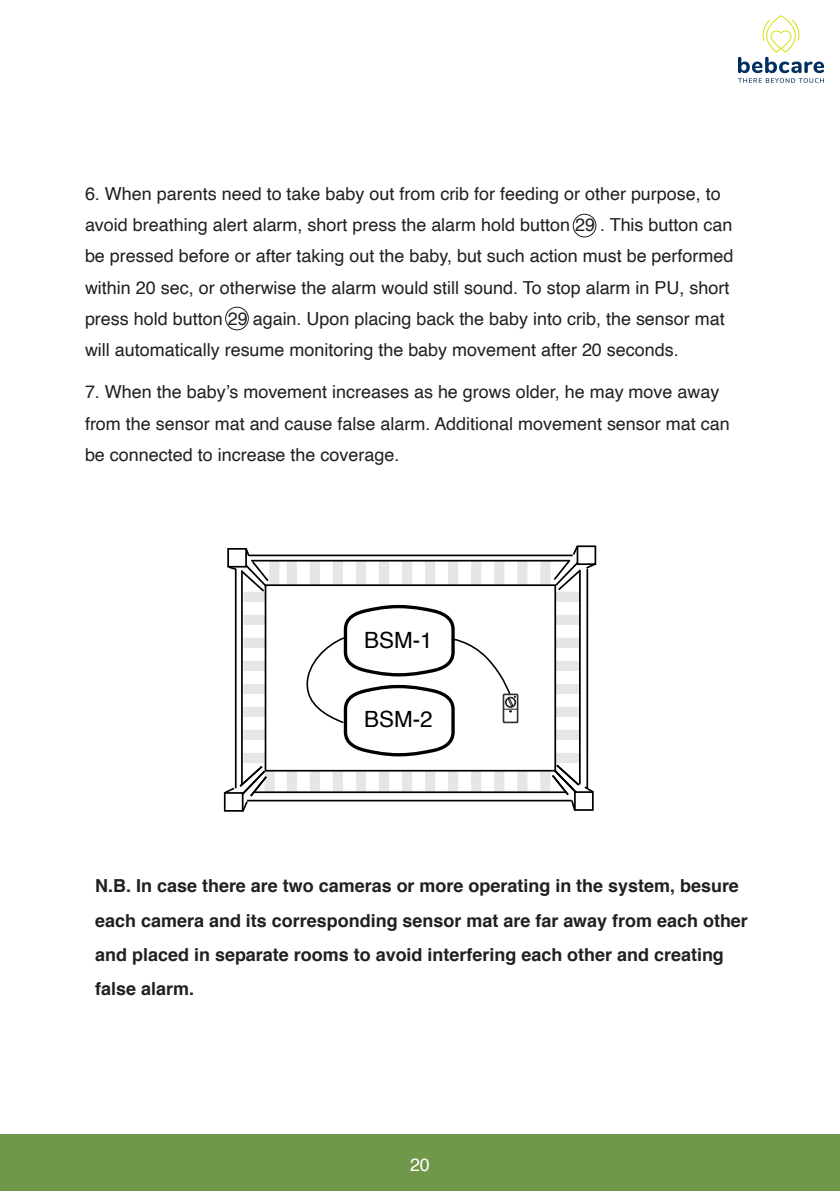
<style>
.page{position:relative;width:840px;height:1191px;background:#fff}
.page>*{position:absolute;margin:0;border:0;box-sizing:border-box;transform-origin:0 0}
.t1{font:22.4px "Helvetica";color:#000}
.t2{font:18px/31.2px "Helvetica";color:#231f20}
.t3{font:700 18px/34px "Helvetica";color:#231f20}
.t4{font:17.8px "Helvetica";color:#fff}
</style>
<div class="page">
<div style="left:0;top:1134px;width:839px;height:57px;background:#70984b"></div>
<div style="left:548px;top:592px;width:30px;height:10px;background:#e6e6e5"></div>
<div style="left:243px;top:592px;width:31px;height:10px;background:#e6e6e5"></div>
<div style="left:264px;top:584px;width:292px;height:187px;background:#fff;border:2px solid #000"></div>
<svg style="left:227px;top:545px;width:370px;height:48px"></svg>
<hr style="left:249px;top:554px;width:323px;height:2px;background:#000">
<hr style="left:251px;top:560px;width:318px;height:1px;background:#000">
<hr style="left:578px;top:570px;width:2px;height:214px;background:#000">
<hr style="left:586px;top:569px;width:2px;height:219px;background:#000">
<hr style="left:241px;top:570px;width:2px;height:214px;background:#000">
<hr style="left:235px;top:568px;width:1px;height:220px;background:#000">
<svg style="left:223px;top:603px;width:371px;height:209px"></svg>
<div style="left:572px;top:214px;width:24px;height:23px;border:1px solid #221f1f;border-radius:50%"></div>
<div style="left:225px;top:307px;width:23px;height:23px;border:1px solid #221f1f;border-radius:50%"></div>
<svg style="left:738px;top:15px;width:85px;height:68px"></svg>
<p class="t2" style="left:85px;top:179px;width:649px">6. When parents need to take baby out from crib for feeding or other purpose, to avoid breathing alert alarm, short press the alarm hold button 29 . This button can be pressed before or after taking out the baby, but such action must be performed within 20 sec, or otherwise the alarm would still sound. To stop alarm in PU, short press hold button 29 again. Upon placing back the baby into crib, the sensor mat will automatically resume monitoring the baby movement after 20 seconds.</p>
<p class="t2" style="left:85px;top:377px;width:646px">7. When the baby’s movement increases as he grows older, he may move away from the sensor mat and cause false alarm. Additional movement sensor mat can be connected to increase the coverage.</p>
<p class="t1" style="left:364px;top:623px;width:70px">BSM-1</p>
<p class="t1" style="left:364px;top:702px;width:70px">BSM-2</p>
<p class="t3" style="left:95px;top:869px;width:653px">N.B. In case there are two cameras or more operating in the system, besure each camera and its corresponding sensor mat are far away from each other and placed in separate rooms to avoid interfering each other and creating false alarm.</p>
<p class="t4" style="left:410px;top:1151px;width:21px">20</p>
</div>
